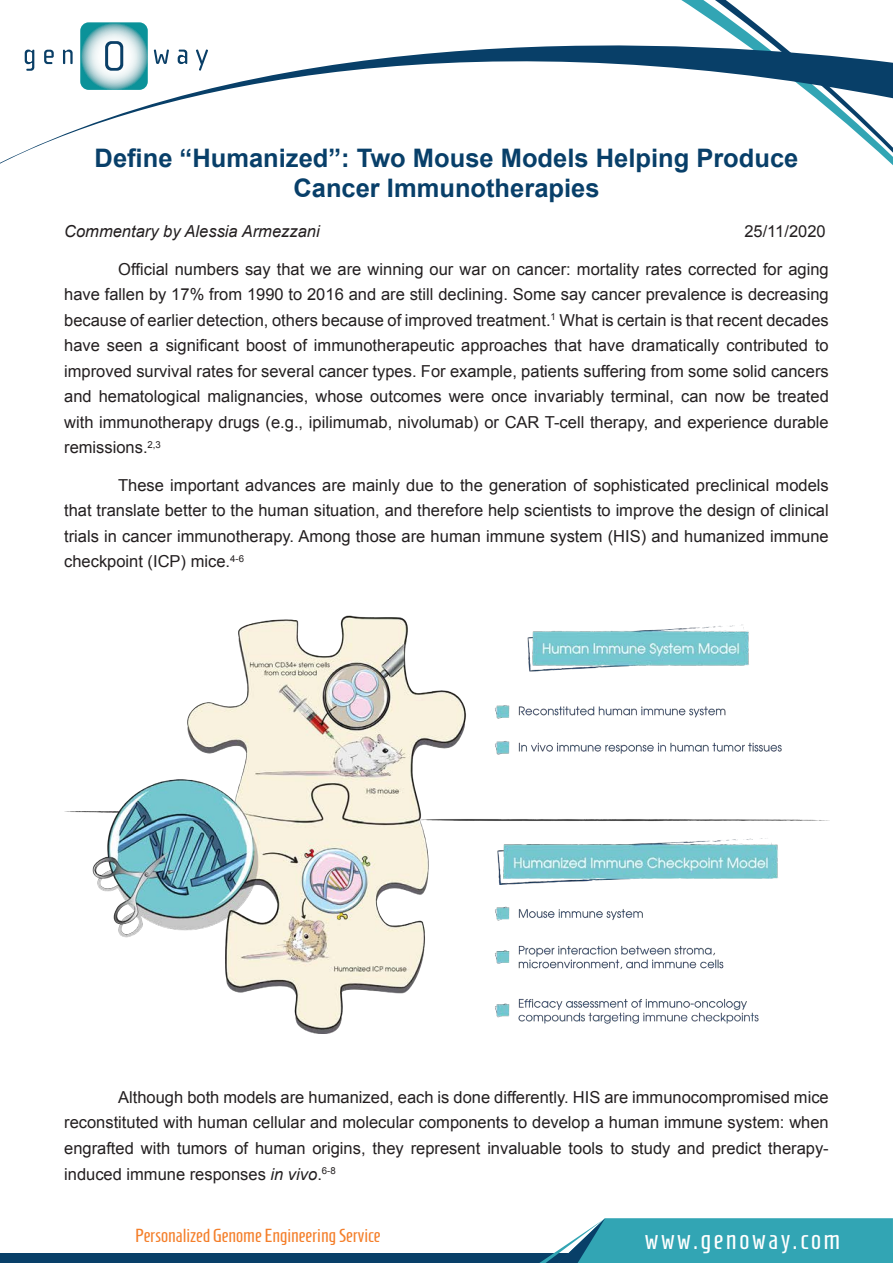
<style>
.page{position:relative;width:893px;height:1263px;background:#fff}
.page>*{position:absolute;margin:0;border:0;box-sizing:border-box;transform-origin:0 0}
.t1{font:26.85px "Homenaje";letter-spacing:.1em;color:#fff}
.t2{font:700 25.5px/30px "Arial";color:#083f69;text-align:center}
.t3{font:18.9px "Homenaje";color:#f47f2b}
.t4{font:16.5px/25.5px "Arial";color:#231f20;text-align:justify}
.t5{font:italic 16.5px "Arial";color:#231f20}
.s1{font-style:italic}
</style>
<div class="page">
<svg style="left:0;top:45px;width:641px;height:119px"></svg>
<svg style="left:641px;top:0;width:252px;height:165px"></svg>
<svg style="left:25px;top:50px;width:9px;height:21px"></svg>
<svg style="left:44px;top:50px;width:10px;height:14px"></svg>
<svg style="left:63px;top:50px;width:10px;height:14px"></svg>
<svg style="left:154px;top:49px;width:15px;height:15px"></svg>
<svg style="left:178px;top:50px;width:9px;height:14px"></svg>
<svg style="left:196px;top:49px;width:12px;height:22px"></svg>
<svg style="left:80px;top:22px;width:68px;height:68px"></svg>
<div style="left:0;top:1253px;width:893px;height:10px;background:#083f68"></div>
<svg style="left:539px;top:1218px;width:354px;height:45px;background:#46aab8"></svg>
<img style="left:64px;top:615px;width:766px;height:419px">
<p class="t2" style="left:95px;top:144px;width:705px">Define “Humanized”: Two Mouse Models Helping Produce<br>Cancer Immunotherapies</p>
<p class="t5" style="left:64px;top:221px;width:257px">Commentary by Alessia Armezzani</p>
<p class="t4" style="left:744px;top:219px;width:83px">25/11/2020</p>
<p class="t4" style="left:64px;top:256px;width:766px;text-indent:54px">Official numbers say that we are winning our war on cancer: mortality rates corrected for aging have fallen by 17% from 1990 to 2016 and are still declining. Some say cancer prevalence is decreasing because of earlier detection, others because of improved treatment.<sup>1</sup> What is certain is that recent decades have seen a significant boost of immunotherapeutic approaches that have dramatically contributed to improved survival rates for several cancer types. For example, patients suffering from some solid cancers and hematological malignancies, whose outcomes were once invariably terminal, can now be treated with immunotherapy drugs (e.g., ipilimumab, nivolumab) or CAR T-cell therapy, and experience durable remissions.<sup>2,3</sup></p>
<p class="t4" style="left:64px;top:472px;width:766px;text-indent:54px">These important advances are mainly due to the generation of sophisticated preclinical models that translate better to the human situation, and therefore help scientists to improve the design of clinical trials in cancer immunotherapy. Among those are human immune system (HIS) and humanized immune checkpoint (ICP) mice.<sup>4-6</sup></p>
<p class="t4" style="left:64px;top:1084px;width:766px;text-indent:54px">Although both models are humanized, each is done differently. HIS are immunocompromised mice reconstituted with human cellular and molecular components to develop a human immune system: when engrafted with tumors of human origins, they represent invaluable tools to study and predict therapy&shy;induced immune responses <span class="s1">in vivo</span>.<sup>6-8</sup></p>
<p class="t3" style="left:135px;top:1225px;width:247px">Personalized Genome Engineering Service</p>
<p class="t1" style="left:645px;top:1224px;width:197px">www.genoway.com</p>
</div>
